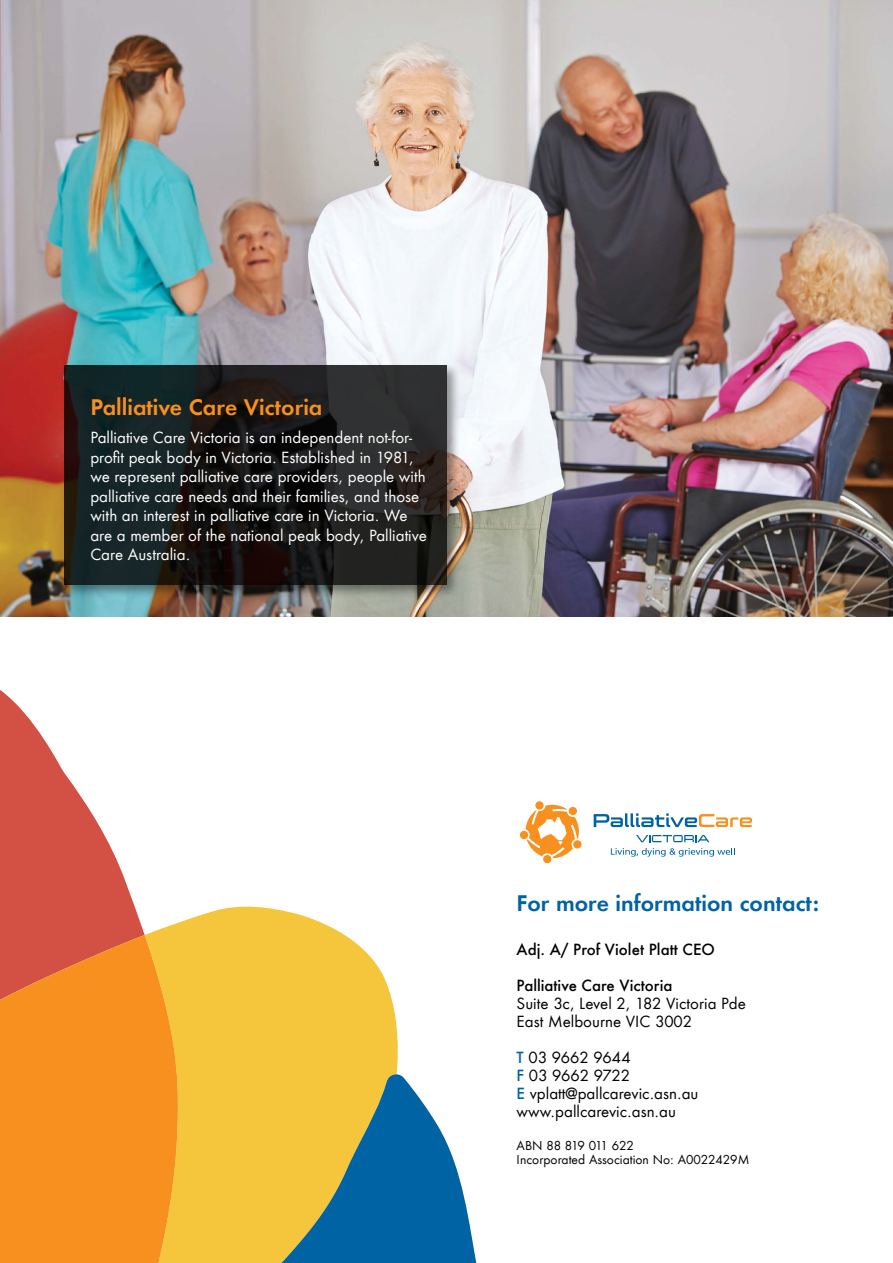
<style>
.page{position:relative;width:893px;height:1263px;background:#fff}
.page>*{position:absolute;margin:0;border:0;box-sizing:border-box;transform-origin:0 0}
.t1{font:21px "Futura ND Demibold";color:#0063a4}
.t2{font:21px "Futura ND Demibold";color:#f7901e}
.t3{font:15px/19.5px "Futura ND Book";color:#fff}
.t4{font:15px/18px "Futura ND Book";color:#000}
.t5{font:500 15px "Futura";color:#000}
.t6{font:12px/14.4px "Futura ND Book";color:#000}
.s1{font-family:"Futura";font-weight:500;color:#0063a4}
</style>
<div class="page">
<img style="left:0;top:0;width:893px;height:617px">
<svg style="left:145px;top:906px;width:253px;height:357px;background:#f5cb4d"></svg>
<svg style="left:270px;top:1074px;width:207px;height:189px;background:#789986"></svg>
<svg style="left:0;top:690px;width:145px;height:245px"></svg>
<svg style="left:0;top:935px;width:178px;height:328px;background:#f48d22"></svg>
<div style="left:61px;top:363px;width:400px;height:236px;background:#000;opacity:.5"></div>
<svg style="left:64px;top:365px;width:382px;height:219px;background:#1b1e1d"></svg>
<div style="left:573px;top:840px;width:8px;height:8px;background:#f7901e;border-radius:50%"></div>
<div style="left:543px;top:855px;width:8px;height:8px;background:#f7901e;border-radius:50%"></div>
<div style="left:520px;top:831px;width:8px;height:8px;background:#f7901e;border-radius:50%"></div>
<div style="left:535px;top:801px;width:9px;height:8px;background:#f7901e;border-radius:50%"></div>
<svg style="left:526px;top:805px;width:53px;height:53px"></svg>
<svg style="left:636px;top:835px;width:73px;height:7px"></svg>
<svg style="left:611px;top:848px;width:124px;height:9px"></svg>
<svg style="left:594px;top:813px;width:158px;height:14px"></svg>
<h1 class="t2" style="left:90px;top:393px;width:234px">Palliative Care Victoria</h1>
<p class="t3" style="left:90px;top:428px;width:338px">Palliative Care Victoria is an independent not-for&shy;profit peak body in Victoria. Established in 1981, we represent palliative care providers, people with palliative care needs and their families, and those with an interest in palliative care in Victoria. We are a member of the national peak body, Palliative Care Australia.</p>
<h1 class="t1" style="left:517px;top:889px;width:304px">For more information contact:</h1>
<p class="t5" style="left:517px;top:939px;width:200px">Adj. A/ Prof Violet Platt CEO</p>
<p class="t5" style="left:517px;top:975px;width:157px">Palliative Care Victoria</p>
<p class="t4" style="left:517px;top:995px;width:231px">Suite 3c, Level 2, 182 Victoria Pde<br>East Melbourne VIC 3002</p>
<p class="t4" style="left:517px;top:1049px;width:183px"><span class="s1">T</span> 03 9662 9644<br><span class="s1">F</span> 03 9662 9722<br><span class="s1">E</span> vplatt@pallcarevic.asn.au www.pallcarevic.asn.au</p>
<p class="t6" style="left:517px;top:1138px;width:234px">ABN 88 819 011 622<br>Incorporated Association No: A0022429M</p>
</div>
